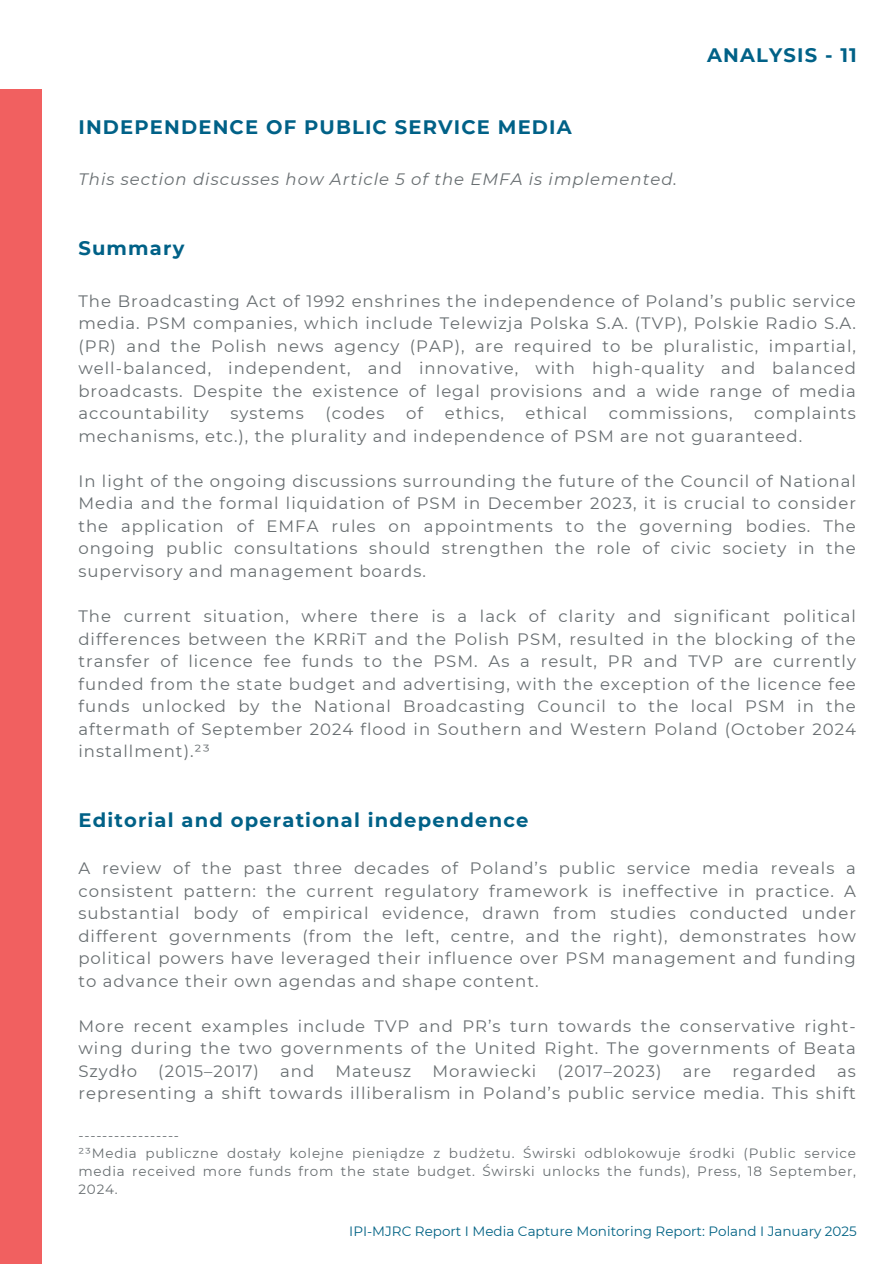
<style>
.page{position:relative;width:894px;height:1264px;background:#fff}
.page>*{position:absolute;margin:0;border:0;box-sizing:border-box;transform-origin:0 0}
.t1{font:700 19.5px "Montserrat";letter-spacing:.06em;color:#006187}
.t2{font:16.5px/22.5px "Montserrat";letter-spacing:.06em;color:#686e71;text-align:justify}
.t3{font:italic 16.5px "Montserrat";letter-spacing:.06em;color:#686e71}
.t4{font:13.5px/18px "Montserrat";letter-spacing:.06em;color:#686e71;text-align:justify}
.t5{font:13.5px "Montserrat";color:#016284}
</style>
<div class="page">
<div style="left:0;top:89px;width:42px;height:1174px;background:#f16060"></div>
<p class="t1" style="left:78px;top:115px;width:494px">INDEPENDENCE OF PUBLIC SERVICE MEDIA</p>
<h1 class="t3" style="left:78px;top:169px;width:600px">This section discusses how Article 5 of the EMFA is implemented.</h1>
<h3 class="t1" style="left:707px;top:43px;width:151px">ANALYSIS - 11</h3>
<h1 class="t1" style="left:78px;top:236px;width:107px">Summary</h1>
<h3 class="t2" style="left:78px;top:290px;width:778px">The Broadcasting Act of 1992 enshrines the independence of Poland’s public service media. PSM companies, which include Telewizja Polska S.A. (TVP), Polskie Radio S.A. (PR) and the Polish news agency (PAP), are required to be pluralistic, impartial, well-balanced, independent, and innovative, with high-quality and balanced broadcasts. Despite the existence of legal provisions and a wide range of media accountability</h3>
<h3 class="t2" style="left:230px;top:402px;width:75px">systems</h3>
<h3 class="t2" style="left:325px;top:402px;width:61px">(codes</h3>
<h3 class="t2" style="left:406px;top:402px;width:18px">of</h3>
<h3 class="t2" style="left:444px;top:402px;width:61px">ethics,</h3>
<h3 class="t2" style="left:525px;top:402px;width:63px">ethical</h3>
<h3 class="t2" style="left:608px;top:402px;width:125px">commissions,</h3>
<h3 class="t2" style="left:78px;top:402px;width:778px;text-indent:675px">complaints mechanisms, etc.), the plurality and independence of PSM are not guaranteed.</h3>
<h2 class="t2" style="left:78px;top:470px;width:778px">In light of the ongoing discussions surrounding the future of the Council of National Media and the formal liquidation of PSM in December 2023, it is crucial to consider the application of EMFA rules on appointments to the governing bodies. The ongoing public consultations should strengthen the role of civic society in the supervisory and management boards.</h2>
<h3 class="t2" style="left:78px;top:605px;width:778px">The current situation, where there is a lack of clarity and significant political differences between the KRRiT and the Polish PSM, resulted in the blocking of the transfer of licence fee funds to the PSM. As a result, PR and TVP are currently funded from the state budget and advertising, with the exception of the licence fee funds unlocked by the National Broadcasting Council to the local PSM in the aftermath of September 2024 flood in Southern and Western Poland (October 2024 installment).²³</h3>
<h3 class="t1" style="left:78px;top:808px;width:451px">Editorial and operational independence</h3>
<h3 class="t2" style="left:78px;top:857px;width:778px">A review of the past three decades of Poland’s public service media reveals a consistent pattern: the current regulatory framework is ineffective in practice. A substantial body of empirical evidence, drawn from studies conducted under different governments (from the left, centre, and the right), demonstrates how political powers have leveraged their influence over PSM management and funding to advance their own agendas and shape content.</h3>
<h2 class="t2" style="left:78px;top:1014px;width:778px">More recent examples include TVP and PR’s turn towards the conservative right&shy;wing during the two governments of the United Right. The governments of Beata Szydło</h2>
<h2 class="t2" style="left:158px;top:1059px;width:102px">(2015–2017)</h2>
<h2 class="t2" style="left:280px;top:1059px;width:36px">and</h2>
<h2 class="t2" style="left:335px;top:1059px;width:77px">Mateusz</h2>
<h2 class="t2" style="left:432px;top:1059px;width:105px">Morawiecki</h2>
<h2 class="t2" style="left:557px;top:1059px;width:105px">(2017–2023)</h2>
<h2 class="t2" style="left:682px;top:1059px;width:30px">are</h2>
<h2 class="t2" style="left:732px;top:1059px;width:85px">regarded</h2>
<h2 class="t2" style="left:78px;top:1059px;width:778px;text-align:right">as<br>representing a shift towards illiberalism in Poland’s public service media. This shift</h2>
<h2 class="t4" style="left:78px;top:1143px;width:779px">²³Media publiczne dostały kolejne pieniądze z budżetu. Świrski odblokowuje środki (Public service media received more funds from the state budget. Świrski unlocks the funds), Press, 18 September, 2024.</h2>
<h3 class="t5" style="left:349px;top:1222px;width:509px">IPI-MJRC Report I Media Capture Monitoring Report: Poland I January 2025</h3>
</div>
